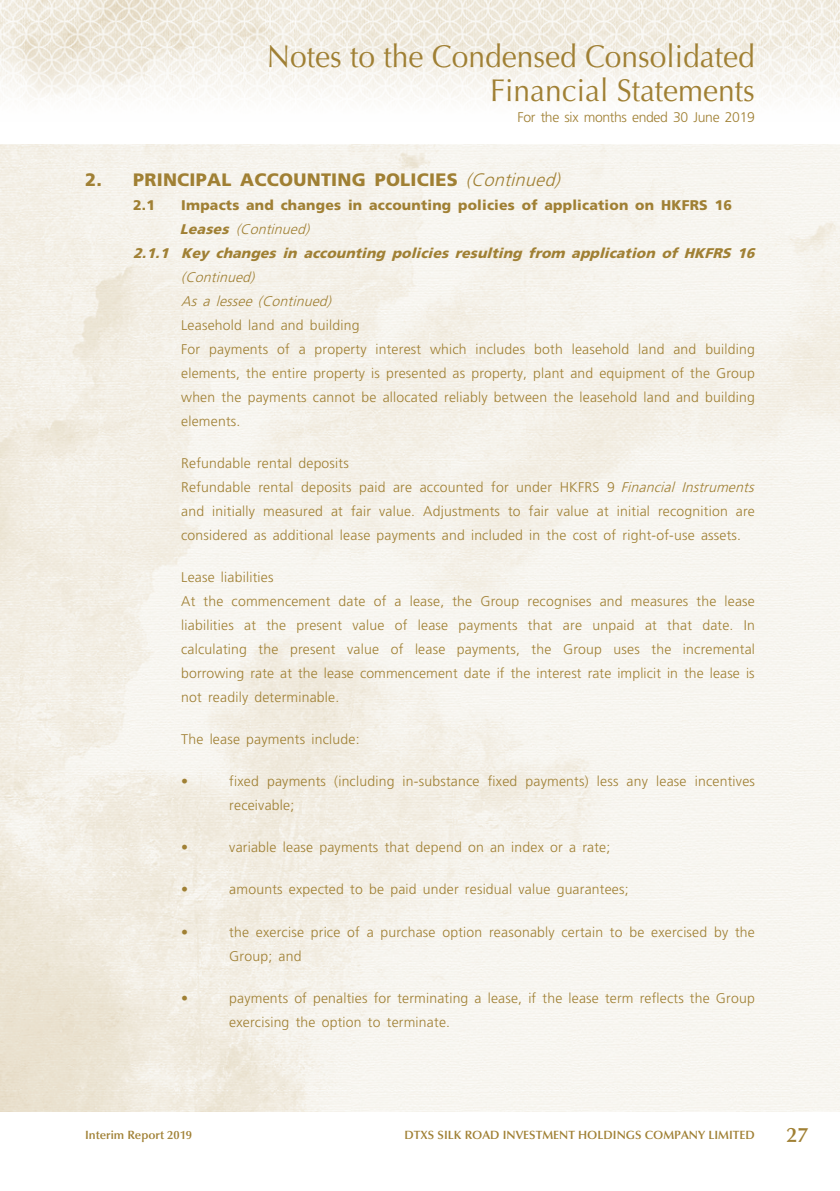
<style>
.page{position:relative;width:840px;height:1191px;background:#fff}
.page>*{position:absolute;margin:0;border:0;box-sizing:border-box;transform-origin:0 0}
.t1{font:31.6px/34px "Optima LT Std";color:#a08034;text-align:right;scale:.95 1}
.t2{font:600 20.8px "Optima LT Std";color:#a08034}
._03_H1{font:900 18px "Frutiger LT Std";letter-spacing:.015em;color:#a08034}
._13_____P4{font:300 14px/24px "Frutiger LT Std";letter-spacing:.015em;color:#a08034;text-align:justify}
._09_______IN4{font:300 14px/24px "Frutiger LT Std";letter-spacing:.015em;color:#a08034}
._04___H2{font:900 14px/24px "Frutiger LT Std";letter-spacing:.015em;color:#a08034}
._05_____H3{font:italic 900 14px/24px "Frutiger LT Std";color:#a08034}
._06a_______H5{font:300 14px "Frutiger LT Std";letter-spacing:.015em;color:#a08034}
._13_____P4-2{font:300 14px "Frutiger LT Std";letter-spacing:-.025em;color:#a08034}
._06_______H4{font:italic 300 14px "Frutiger LT Std";color:#a08034}
.t3{font:600 12px "Optima LT Std";color:#a08034}
.s1{font-weight:300;font-style:italic}
.s2{font-style:italic}
.s3{font-weight:300}
</style>
<div class="page">
<img style="left:0;top:0;width:839px;height:104px">
<img style="left:0;top:145px;width:839px;height:966px">
<h1 class="t1" style="left:267px;top:40px;width:515px">Notes to the Condensed Consolidated<br>Financial Statements</h1>
<p class="_13_____P4-2" style="left:517px;top:110px;width:239px">For the six months ended 30 June 2019</p>
<p class="_03_H1" style="left:85px;top:169px;width:481px">2. PRINCIPAL ACCOUNTING POLICIES <span class="s1">(Continued)</span></p>
<p class="_04___H2" style="left:133px;top:193px;width:23px">2.1</p>
<p class="_04___H2" style="left:180px;top:193px;width:553px">Impacts and changes in accounting policies of application on HKFRS 16<br><span class="s2">Leases</span> <span class="s1">(Continued)</span></p>
<p class="_05_____H3" style="left:181px;top:241px;width:579px;text-indent:-48px">2.1.1 Key changes in accounting policies resulting from application of HKFRS 16 <span class="s3">(Continued)</span></p>
<p class="_06_______H4" style="left:181px;top:293px;width:155px">As a lessee (Continued)</p>
<p class="_06a_______H5" style="left:181px;top:317px;width:180px">Leasehold land and building</p>
<p class="_13_____P4" style="left:181px;top:338px;width:575px">For payments of a property interest which includes both leasehold land and building elements, the entire property is presented as property, plant and equipment of the Group when the payments cannot be allocated reliably between the leasehold land and building elements.</p>
<p class="_06a_______H5" style="left:181px;top:455px;width:169px">Refundable rental deposits</p>
<p class="_13_____P4" style="left:181px;top:476px;width:577px;text-align:left">Refundable rental deposits paid are accounted for under HKFRS 9 <span class="s2">Financial Instruments </span>and initially measured at fair value. Adjustments to fair value at initial recognition are considered as additional lease payments and included in the cost of right-of-use assets.</p>
<p class="_06a_______H5" style="left:181px;top:569px;width:94px">Lease liabilities</p>
<p class="_13_____P4" style="left:181px;top:590px;width:575px">At the commencement date of a lease, the Group recognises and measures the lease liabilities at the present value of lease payments that are unpaid at that date. In calculating the present value of lease payments, the Group uses the incremental borrowing rate at the lease commencement date if the interest rate implicit in the lease is not readily determinable.</p>
<p class="_13_____P4" style="left:181px;top:728px;width:180px">The lease payments include:</p>
<p class="_09_______IN4" style="left:181px;top:770px;width:8px">•</p>
<p class="_09_______IN4" style="left:229px;top:770px;width:527px">fixed payments (including in-substance fixed payments) less any lease incentives receivable;</p>
<p class="_09_______IN4" style="left:181px;top:836px;width:8px">•</p>
<p class="_09_______IN4" style="left:229px;top:836px;width:382px">variable lease payments that depend on an index or a rate;</p>
<p class="_09_______IN4" style="left:181px;top:878px;width:8px">•</p>
<p class="_09_______IN4" style="left:229px;top:878px;width:400px">amounts expected to be paid under residual value guarantees;</p>
<p class="_09_______IN4" style="left:181px;top:920px;width:8px">•</p>
<p class="_09_______IN4" style="left:229px;top:920px;width:527px">the exercise price of a purchase option reasonably certain to be exercised by the<br>Group; and</p>
<p class="_09_______IN4" style="left:181px;top:986px;width:8px">•</p>
<p class="_09_______IN4" style="left:229px;top:986px;width:526px">payments of penalties for terminating a lease, if the lease term reflects the Group exercising the option to terminate.</p>
<p class="t3" style="left:85px;top:1127px;width:108px">Interim Report 2019</p>
<p class="t3" style="left:404px;top:1127px;width:351px">DTXS SILK ROAD INVESTMENT HOLDINGS COMPANY LIMITED</p>
<h2 class="t2" style="left:786px;top:1122px;width:23px">27</h2>
</div>
